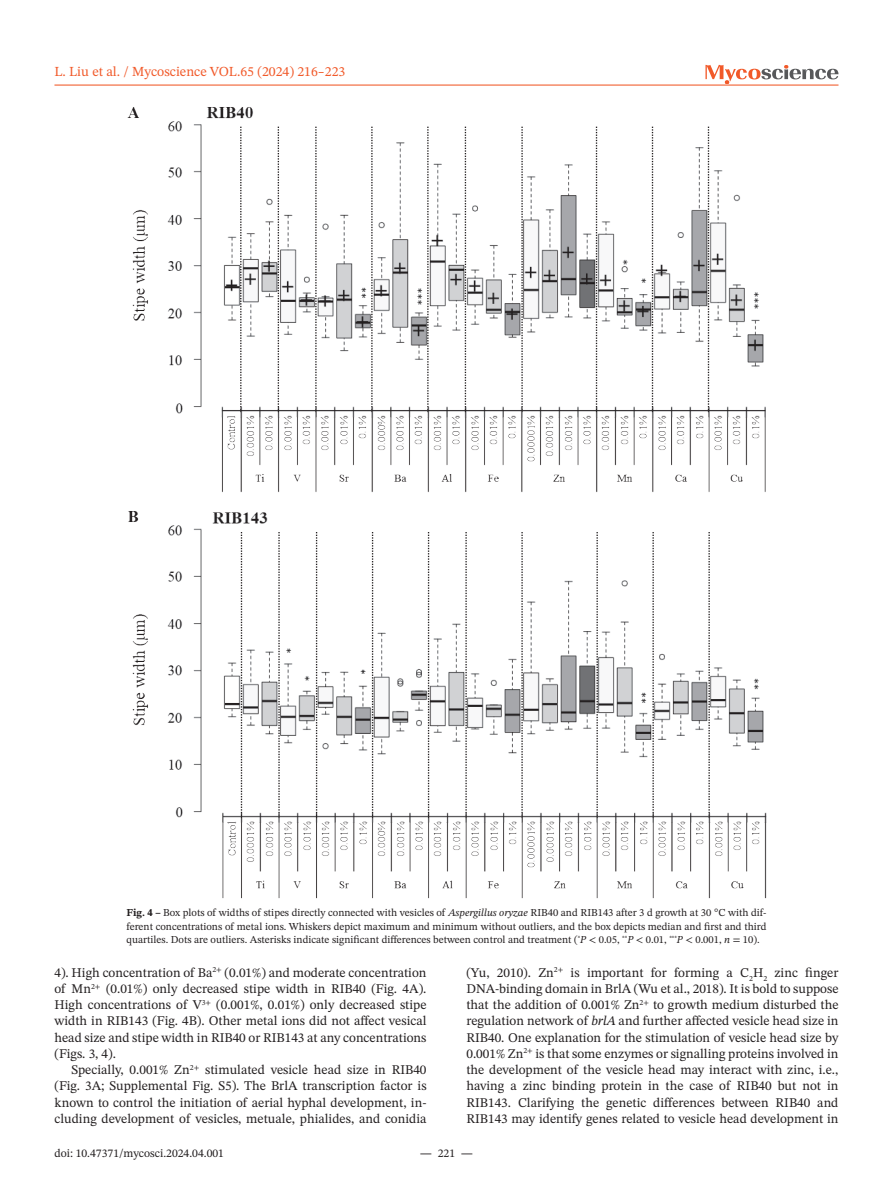
<style>
.page{position:relative;width:893px;height:1191px;background:#fff}
.page>*{position:absolute;margin:0;border:0;box-sizing:border-box;transform-origin:0 0}
.t1{font:13.8px "STIX Two Text";color:#f15929}
.t2{font:13.35px/16.2px "STIX Two Text";color:#231f20;text-align:justify}
.t3{font:11.7px "STIX Two Text";color:#231f20}
.t4{font:10.65px/13.8px "STIX Two Text";color:#231f20;text-align:justify}
.s1{font-weight:700}
.s2{font-style:italic}
.s3{font-family:"Times New Roman"}
</style>
<div class="page">
<hr style="left:54px;top:85px;width:784px;height:1px;background:#f15929">
<img style="left:127px;top:107px;width:639px;height:385px">
<img style="left:128px;top:511px;width:638px;height:387px">
<svg style="left:705px;top:65px;width:133px;height:19px"></svg>
<p class="t1" style="left:54px;top:61px;width:292px">L. Liu et al. / Mycoscience VOL.65 (2024) 216-223</p>
<p class="t4" style="left:126px;top:905px;width:642px"><span class="s1">Fig. 4 –</span> Box plots of widths of stipes directly connected with vesicles of <span class="s2">Aspergillus oryzae</span> RIB40 and RIB143 after 3 d growth at 30 °C with dif&shy;ferent concentrations of metal ions. Whiskers depict maximum and minimum without outliers, and the box depicts median and first and third quartiles. Dots are outliers. Asterisks indicate significant differences between control and treatment (<sup>*</sup><span class="s2">P</span> &lt; 0.05, <sup>**</sup><span class="s2">P</span> &lt; 0.01, <sup>***</sup><span class="s2">P</span> &lt; 0.001, <span class="s2">n</span> = 10).</p>
<p class="t2" style="left:54px;top:964px;width:374px">4). High concentration of Ba<sup>2+</sup> (0.01%) and moderate concentration of Mn<sup>2+</sup> (0.01%) only decreased stipe width in RIB40 (Fig. 4A).<br>High concentrations of V<sup>3+</sup> (0.001%, 0.01%) only decreased stipe width in RIB143 (Fig. 4B). Other metal ions did not affect vesical head size and stipe width in RIB40 or RIB143 at any concentrations (Figs. 3, 4).</p>
<p class="t2" style="left:54px;top:1061px;width:374px;text-indent:17px">Specially, 0.001% Zn<sup>2+</sup> stimulated vesicle head size in RIB40 (Fig. 3A; Supplemental Fig. S5). The BrlA transcription factor is known to control the initiation of aerial hyphal development, in&shy;cluding development of vesicles, metuale, phialides, and conidia</p>
<p class="t2" style="left:466px;top:964px;width:374px">(Yu, 2010). Zn<sup>2+</sup> is important for forming a C<sub>2</sub>H<sub>2</sub> zinc finger DNA-binding domain in BrlA (Wu et al., 2018). It is bold to suppose that the addition of 0.001% Zn<sup>2+</sup> to growth medium disturbed the regulation network of <span class="s2">brlA</span> and further affected vesicle head size in RIB40. One explanation for the stimulation of vesicle head size by 0.001% Zn<sup>2+</sup> is that some enzymes or signalling proteins involved in the development of the vesicle head may interact with zinc, i.e., having a zinc binding protein in the case of RIB40 but not in RIB143. Clarifying the genetic differences between RIB40 and RIB143 may identify genes related to vesicle head development in</p>
<p class="t3" style="left:54px;top:1144px;width:171px">doi: 10.47371/mycosci.2024.04.001</p>
<p class="t3" style="left:420px;top:1144px;width:54px"><span class="s3">―</span> 221 <span class="s3">―</span></p>
</div>
